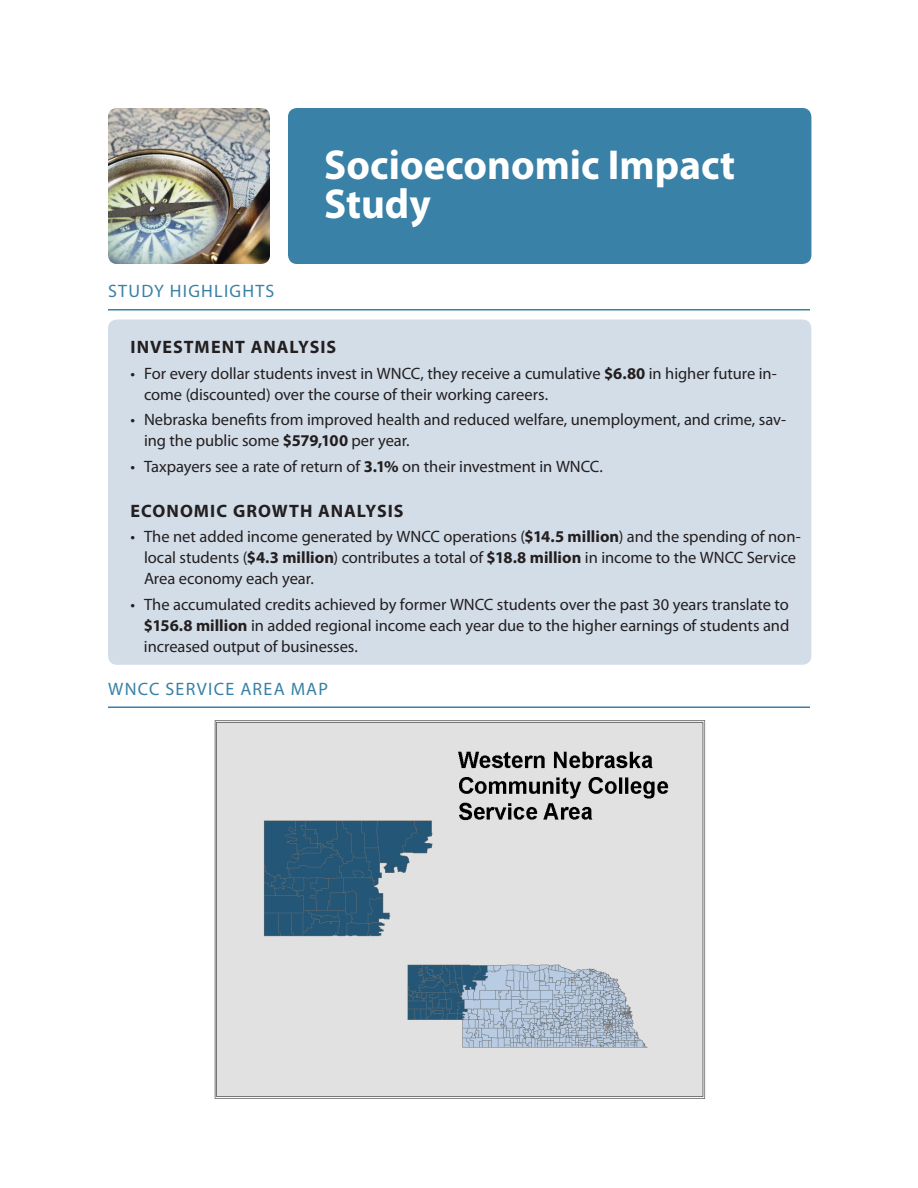
<style>
.page{position:relative;width:918px;height:1188px;background:#fff}
.page>*{position:absolute;margin:0;border:0;box-sizing:border-box;transform-origin:0 0}
.t1{font:700 42px/39px "Myriad Pro";color:#fff}
.Pullout_Bullet{font:700 18px "Myriad Pro";letter-spacing:.055em;color:#231f20}
.Heading_1{font:18px "Myriad Pro";letter-spacing:.07em;color:#3981a6}
.Pullout_Bullet-2{font:16.5px/21px "Myriad Pro";letter-spacing:-.005em;color:#231f20}
.s1{font-weight:700}
</style>
<div class="page">
<img style="left:108px;top:108px;width:162px;height:156px">
<hr style="left:108px;top:706px;width:702px;height:2px;background:#3981a6">
<img style="left:214px;top:720px;width:492px;height:379px">
<div style="left:108px;top:320px;width:703px;height:345px;background:#d3dde8;border-radius:9px"></div>
<div style="left:288px;top:108px;width:523px;height:156px;background:#3981a6;border-radius:9px"></div>
<hr style="left:108px;top:309px;width:702px;height:1px;background:#3981a6">
<p class="Heading_1" style="left:108px;top:280px;width:168px">STUDY HIGHLIGHTS</p>
<p class="t1" style="left:324px;top:144px;width:413px">Socioeconomic Impact<br>Study</p>
<p class="Pullout_Bullet" style="left:130px;top:336px;width:207px">INVESTMENT ANALYSIS</p>
<p class="Pullout_Bullet-2" style="left:144px;top:363px;width:634px;text-indent:-14px">• For every dollar students invest in WNCC, they receive a cumulative <span class="s1">$6.80</span> in higher future in&shy;come (discounted) over the course of their working careers.</p>
<p class="Pullout_Bullet-2" style="left:144px;top:409px;width:644px;text-indent:-14px">• Nebraska benefits from improved health and reduced welfare, unemployment, and crime, sav&shy;ing the public some <span class="s1">$579,100</span> per year.</p>
<p class="Pullout_Bullet-2" style="left:130px;top:456px;width:474px">• Taxpayers see a rate of return of <span class="s1">3.1%</span> on their investment in WNCC.</p>
<p class="Pullout_Bullet" style="left:130px;top:499px;width:275px">ECONOMIC GROWTH ANALYSIS</p>
<p class="Pullout_Bullet-2" style="left:144px;top:526px;width:658px;text-indent:-14px">• The net added income generated by WNCC operations (<span class="s1">$14.5 million</span>) and the spending of non&shy;local students (<span class="s1">$4.3 million</span>) contributes a total of <span class="s1">$18.8 million</span> in income to the WNCC Service<br>Area economy each year.</p>
<p class="Pullout_Bullet-2" style="left:144px;top:594px;width:647px;text-align:justify;text-indent:-13px">• The accumulated credits achieved by former WNCC students over the past 30 years translate to <span class="s1">$156.8 million</span> in added regional income each year due to the higher earnings of students and increased output of businesses.</p>
<p class="Heading_1" style="left:108px;top:677px;width:221px">WNCC SERVICE AREA MAP</p>
</div>
